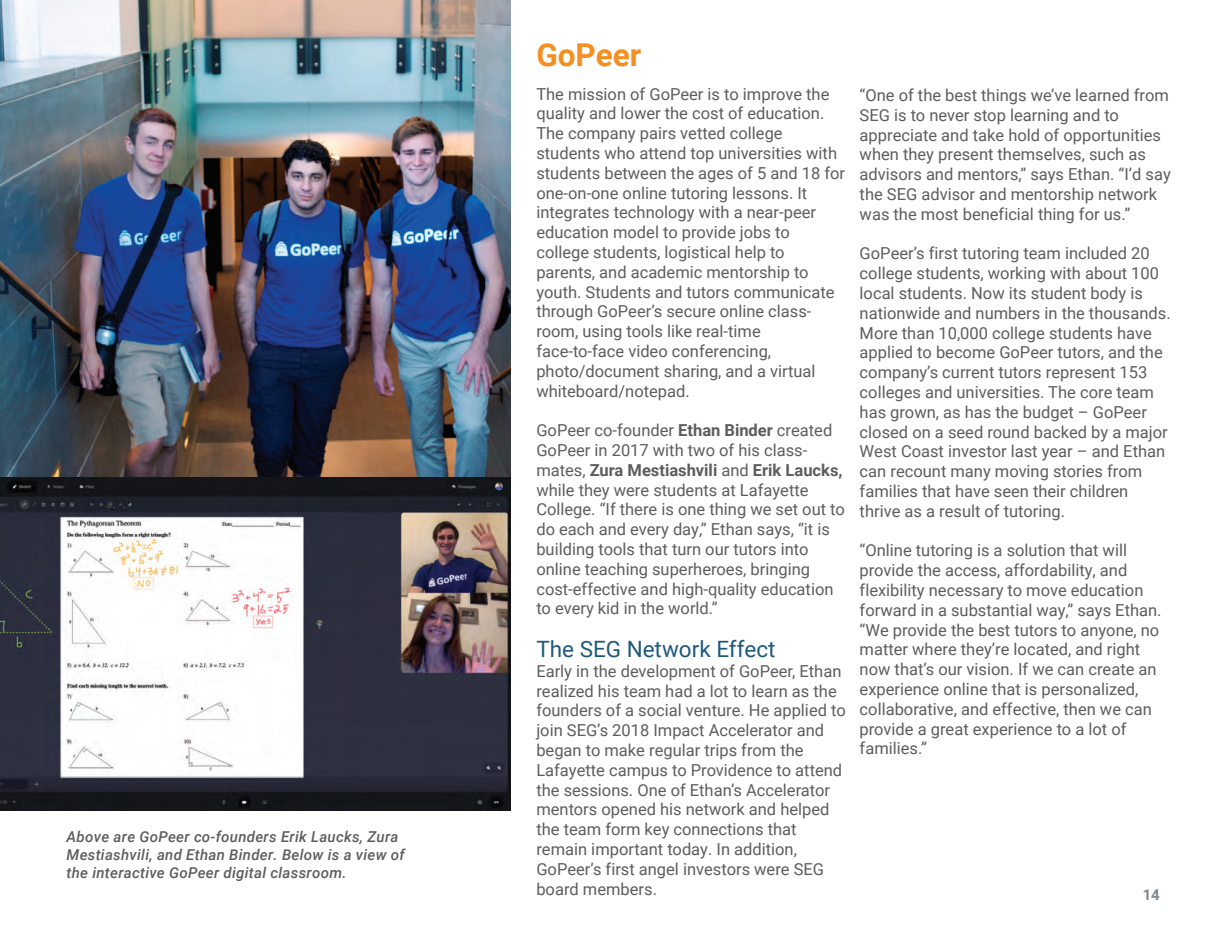
<style>
.page{position:relative;width:1215px;height:945px;background:#fff}
.page>*{position:absolute;margin:0;border:0;box-sizing:border-box;transform-origin:0 0}
.t1{font:700 31.5px "Roboto";color:#f68f22}
.t2{font:22.5px "Roboto";color:#1e5a7b}
.t3{font:16.5px/19.8px "Roboto";color:#5c5d5d}
.t4{font:italic 500 15px/18px "Roboto";letter-spacing:.02em;color:#5c5d5d}
.t5{font:700 15px "Roboto";color:#7d878d}
.s1{font-weight:700}
</style>
<div class="page">
<img style="left:0;top:0;width:511px;height:478px">
<img style="left:0;top:478px;width:511px;height:332px">
<p class="t4" style="left:67px;top:827px;width:340px">Above are GoPeer co-founders Erik Laucks, Zura<br>Mestiashvili, and Ethan Binder. Below is a view of the interactive GoPeer digital classroom.</p>
<h1 class="t1" style="left:536px;top:32px;width:106px">GoPeer</h1>
<p class="t3" style="left:536px;top:83px;width:310px">The mission of GoPeer is to improve the quality and lower the cost of education.<br>The company pairs vetted college students who attend top universities with students between the ages of 5 and 18 for one-on-one online tutoring lessons. It integrates technology with a near-peer education model to provide jobs to college students, logistical help to parents, and academic mentorship to youth. Students and tutors communicate through GoPeer’s secure online class&shy;room, using tools like real-time face-to-face video conferencing, photo/document sharing, and a virtual whiteboard/notepad.</p>
<p class="t3" style="left:536px;top:420px;width:310px">GoPeer co-founder <span class="s1">Ethan Binder</span> created GoPeer in 2017 with two of his class&shy;mates, <span class="s1">Zura Mestiashvili</span> and <span class="s1">Erik Laucks, </span>while they were students at Lafayette College. “If there is one thing we set out to do each and every day,” Ethan says, “it is building tools that turn our tutors into online teaching superheroes, bringing cost-effective and high-quality education to every kid in the world.”</p>
<h2 class="t2" style="left:536px;top:633px;width:241px">The SEG Network Effect</h2>
<p class="t3" style="left:536px;top:660px;width:311px">Early in the development of GoPeer, Ethan realized his team had a lot to learn as the founders of a social venture. He applied to join SEG’s 2018 Impact Accelerator and began to make regular trips from the Lafayette campus to Providence to attend the sessions. One of Ethan’s Accelerator mentors opened his network and helped the team form key connections that remain important today. In addition, GoPeer’s first angel investors were SEG board members.</p>
<p class="t3" style="left:860px;top:85px;width:313px">“One of the best things we’ve learned from SEG is to never stop learning and to appreciate and take hold of opportunities when they present themselves, such as advisors and mentors,” says Ethan. “I’d say the SEG advisor and mentorship network was the most beneficial thing for us.”</p>
<p class="t3" style="left:860px;top:243px;width:313px">GoPeer’s first tutoring team included 20 college students, working with about 100 local students. Now its student body is nationwide and numbers in the thousands.<br>More than 10,000 college students have applied to become GoPeer tutors, and the company’s current tutors represent 153 colleges and universities. The core team has grown, as has the budget – GoPeer closed on a seed round backed by a major West Coast investor last year – and Ethan can recount many moving stories from families that have seen their children thrive as a result of tutoring.</p>
<p class="t3" style="left:860px;top:540px;width:303px">“Online tutoring is a solution that will provide the access, affordability, and flexibility necessary to move education forward in a substantial way,” says Ethan. “We provide the best tutors to anyone, no matter where they’re located, and right now that’s our vision. If we can create an experience online that is personalized, collaborative, and effective, then we can provide a great experience to a lot of families.”</p>
<p class="t5" style="left:1143px;top:884px;width:19px">14</p>
</div>
